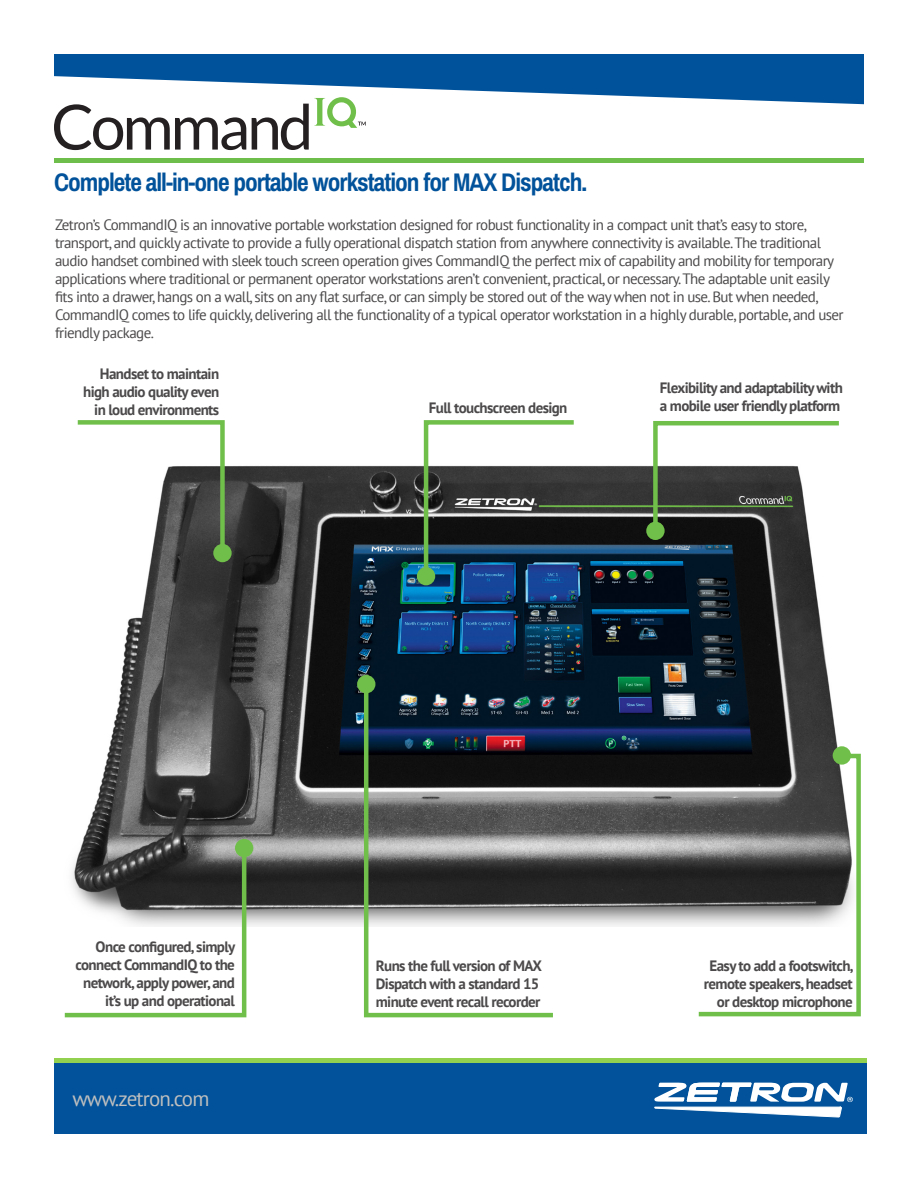
<style>
.page{position:relative;width:918px;height:1188px;background:#fff}
.page>*{position:absolute;margin:0;border:0;box-sizing:border-box;transform-origin:0 0}
.Subheader{font:700 25.5px "Archivo Narrow";letter-spacing:-.04em;color:#01529a}
.Body_Copy{font:21px "PT Sans";letter-spacing:-.04em;color:#bfbfbf}
.Body_Copy-2{font:15px/18px "PT Sans";letter-spacing:-.04em;color:#4b494a}
.Body_Copy-3{font:700 15px/18px "PT Sans";letter-spacing:-.04em;color:#4b494a;text-align:right}
</style>
<div class="page">
<div style="left:54px;top:158px;width:810px;height:5px;background:#6dbe4b"></div>
<div style="left:54px;top:1063px;width:813px;height:71px;background:#01529a"></div>
<div style="left:54px;top:1058px;width:813px;height:5px;background:#92d14f"></div>
<svg style="left:654px;top:1083px;width:199px;height:35px"></svg>
<svg style="left:54px;top:54px;width:810px;height:96px"></svg>
<img style="left:82px;top:465px;width:769px;height:461px">
<svg style="left:77px;top:420px;width:150px;height:137px"></svg>
<svg style="left:422px;top:420px;width:156px;height:160px"></svg>
<svg style="left:64px;top:843px;width:185px;height:175px"></svg>
<svg style="left:362px;top:678px;width:195px;height:340px"></svg>
<div style="left:833px;top:746px;width:18px;height:19px;background:#70bf4a;border-radius:50%"></div>
<div style="left:357px;top:675px;width:18px;height:18px;background:#70bf4a;border-radius:50%"></div>
<div style="left:235px;top:839px;width:18px;height:18px;background:#70bf4a;border-radius:50%"></div>
<div style="left:213px;top:544px;width:19px;height:18px;background:#70bf4a;border-radius:50%"></div>
<svg style="left:646px;top:522px;width:19px;height:18px"></svg>
<div style="left:417px;top:567px;width:18px;height:18px;background:#70bf4a;border-radius:50%"></div>
<svg style="left:651px;top:421px;width:192px;height:115px"></svg>
<svg style="left:694px;top:752px;width:167px;height:265px"></svg>
<p class="Subheader" style="left:54px;top:167px;width:535px">Complete all-in-one portable workstation for MAX Dispatch.</p>
<p class="Body_Copy-2" style="left:55px;top:216px;width:790px">Zetron’s CommandIQ is an innovative portable workstation designed for robust functionality in a compact unit that’s easy to store, transport, and quickly activate to provide a fully operational dispatch station from anywhere connectivity is available. The traditional audio handset combined with sleek touch screen operation gives CommandIQ the perfect mix of capability and mobility for temporary applications where traditional or permanent operator workstations aren’t convenient, practical, or necessary. The adaptable unit easily fits into a drawer, hangs on a wall, sits on any flat surface, or can simply be stored out of the way when not in use. But when needed, CommandIQ comes to life quickly, delivering all the functionality of a typical operator workstation in a highly durable, portable, and user friendly package.</p>
<p class="Body_Copy-3" style="left:83px;top:365px;width:138px">Handset to maintain high audio quality even in loud environments</p>
<p class="Body_Copy-3" style="left:660px;top:379px;width:185px">Flexibility and adaptability with</p>
<p class="Body_Copy-3" style="left:429px;top:398px;width:140px">Full touchscreen design</p>
<p class="Body_Copy-3" style="left:660px;top:397px;width:182px">a mobile user friendly platform</p>
<p class="Body_Copy-3" style="left:75px;top:937px;width:161px">Once configured, simply connect CommandIQ to the network, apply power, and it’s up and operational</p>
<p class="Body_Copy" style="left:72px;top:1085px;width:139px">www.zetron.com</p>
<p class="Body_Copy-3" style="left:376px;top:956px;width:168px;text-align:left">Runs the full version of MAX<br>Dispatch with a standard 15 minute event recall recorder</p>
<p class="Body_Copy-3" style="left:704px;top:956px;width:151px">Easy to add a footswitch, remote speakers, headset or desktop microphone</p>
</div>
